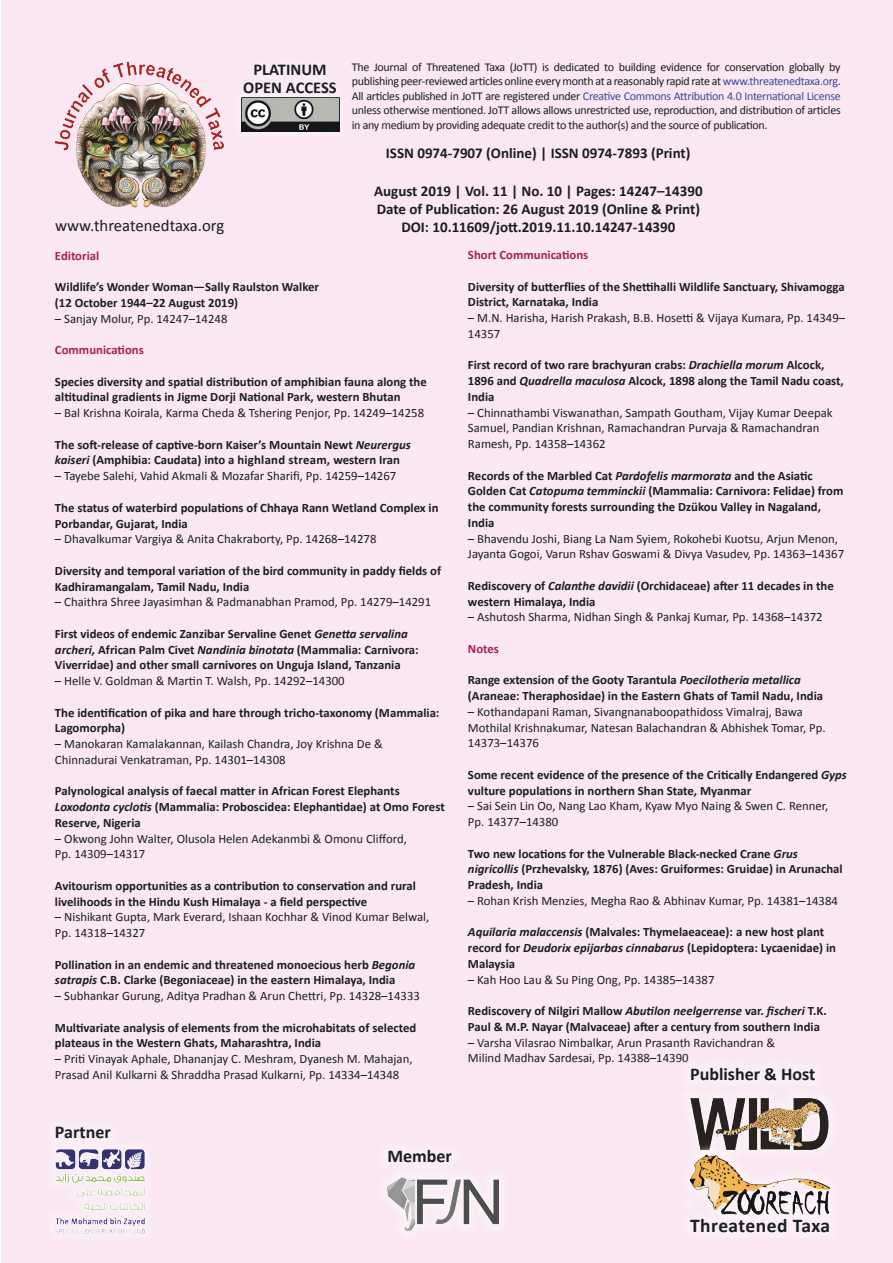
<style>
.page{position:relative;width:893px;height:1263px;background:#fff}
.page>*{position:absolute;margin:0;border:0;box-sizing:border-box;transform-origin:0 0}
.t1{font:19.5px "Calibri Bold 2";letter-spacing:.02em;color:#1d1e1f}
.t2{font:700 18px "Calibri";color:#1d1e1f}
.t3{font:16.65px "Calibri";color:#1d1e1f}
.t4{font:700 16.5px/18px "Calibri";color:#1d1e1f;text-align:center}
.t5{font:700 15px/18px "Calibri";color:#1d1e1f}
.t6{font:700 12.75px/15.8px "Calibri";color:#1d1e1f}
.t7{font:12.75px/15.8px "Calibri";color:#1d1e1f}
.t8{font:700 12.75px "Calibri";color:#a5234c}
.t9{font:12px/14.4px "Calibri";letter-spacing:-.025em;color:#1d1e1f;text-align:justify}
.s1{color:#3d4999}
.s2{font-style:italic}
.s3{font-family:"Calibri Bold Italic 2";font-weight:400}
</style>
<div class="page">
<div style="left:1px;top:0;width:891px;height:1263px;background:#fae7f2"></div>
<img style="left:55px;top:1149px;width:90px;height:84px">
<div style="left:46px;top:1116px;width:75px;height:32px;background:#fbedf5"></div>
<img style="left:387px;top:1177px;width:111px;height:54px">
<div style="left:378px;top:1140px;width:84px;height:33px;background:#fbecf4"></div>
<img style="left:690px;top:1098px;width:139px;height:46px">
<svg style="left:699px;top:1144px;width:132px;height:45px"></svg>
<img style="left:690px;top:1154px;width:140px;height:55px">
<div style="left:680px;top:1209px;width:159px;height:33px;background:#fbeef6"></div>
<div style="left:681px;top:1058px;width:144px;height:32px;background:#fbecf5"></div>
<img style="left:55px;top:62px;width:168px;height:145px">
<img style="left:241px;top:102px;width:99px;height:30px">
<div style="left:235px;top:54px;width:110px;height:48px;background:#fff;opacity:.75"></div>
<p class="t4" style="left:243px;top:60px;width:95px">PLATINUM<br>OPEN ACCESS</p>
<p class="t9" style="left:352px;top:60px;width:490px">The Journal of Threatened Taxa (JoTT) is dedicated to building evidence for conservation globally by publishing peer-reviewed articles online every month at a reasonably rapid rate at <span class="s1">www.threatenedtaxa.org</span>.<br>All articles published in JoTT are registered under <span class="s1">Creative Commons Attribution 4.0 International License </span>unless otherwise mentioned. JoTT allows allows unrestricted use, reproduction, and distribution of articles in any medium by providing adequate credit to the author(s) and the source of publication.</p>
<p class="t5" style="left:386px;top:144px;width:306px">ISSN 0974-7907 (Online) | ISSN 0974-7893 (Print)</p>
<p class="t5" style="left:374px;top:182px;width:330px">August 2019 | Vol. 11 | No. 10 | Pages: 14247–14390<br>Date of Publication: 26 August 2019 (Online &amp; Print)</p>
<h3 class="t3" style="left:55px;top:215px;width:171px">www.threatenedtaxa.org</h3>
<p class="t5" style="left:401px;top:218px;width:276px">DOI: 10.11609/jott.2019.11.10.14247-14390</p>
<p class="t8" style="left:55px;top:247px;width:46px">Editorial</p>
<p class="t6" style="left:55px;top:279px;width:266px">Wildlife’s Wonder Woman—Sally Raulston Walker (12 October 1944–22 August 2019)</p>
<p class="t7" style="left:55px;top:311px;width:174px">– Sanjay Molur, Pp. 14247–14248</p>
<p class="t8" style="left:55px;top:342px;width:90px">Communications</p>
<p class="t6" style="left:55px;top:374px;width:373px">Species diversity and spatial distribution of amphibian fauna along the altitudinal gradients in Jigme Dorji National Park, western Bhutan</p>
<p class="t7" style="left:55px;top:405px;width:371px">– Bal Krishna Koirala, Karma Cheda &amp; Tshering Penjor, Pp. 14249–14258</p>
<p class="t6" style="left:55px;top:437px;width:357px">The soft-release of captive-born Kaiser’s Mountain Newt <span class="s2">Neurergus kaiseri</span> (Amphibia: Caudata) into a highland stream, western Iran</p>
<p class="t7" style="left:55px;top:468px;width:343px">– Tayebe Salehi, Vahid Akmali &amp; Mozafar Sharifi, Pp. 14259–14267</p>
<p class="t6" style="left:55px;top:500px;width:385px">The status of waterbird populations of Chhaya Rann Wetland Complex in<br>Porbandar, Gujarat, India</p>
<p class="t7" style="left:55px;top:531px;width:323px">– Dhavalkumar Vargiya &amp; Anita Chakraborty, Pp. 14268–14278</p>
<p class="t6" style="left:55px;top:563px;width:388px">Diversity and temporal variation of the bird community in paddy fields of<br>Kadhiramangalam, Tamil Nadu, India</p>
<p class="t7" style="left:55px;top:594px;width:378px">– Chaithra Shree Jayasimhan &amp; Padmanabhan Pramod, Pp. 14279–14291</p>
<p class="t6" style="left:55px;top:626px;width:365px">First videos of endemic Zanzibar Servaline Genet <span class="s2">Genetta servalina </span><span class="s3">archeri,</span> African Palm Civet <span class="s2">Nandinia binotata</span> (Mammalia: Carnivora:<br>Viverridae) and other small carnivores on Unguja Island, Tanzania</p>
<p class="t7" style="left:55px;top:673px;width:291px">– Helle V. Goldman &amp; Martin T. Walsh, Pp. 14292–14300</p>
<p class="t6" style="left:55px;top:704px;width:386px">The identification of pika and hare through tricho-taxonomy (Mammalia:<br>Lagomorpha)</p>
<p class="t7" style="left:55px;top:736px;width:329px">– Manokaran Kamalakannan, Kailash Chandra, Joy Krishna De &amp;<br>Chinnadurai Venkatraman, Pp. 14301–14308</p>
<p class="t6" style="left:55px;top:783px;width:391px">Palynological analysis of faecal matter in African Forest Elephants<br><span class="s2">Loxodonta cyclotis</span> (Mammalia: Proboscidea: Elephantidae) at Omo Forest<br>Reserve, Nigeria</p>
<p class="t7" style="left:55px;top:830px;width:353px">– Okwong John Walter, Olusola Helen Adekanmbi &amp; Omonu Clifford,<br>Pp. 14309–14317</p>
<p class="t6" style="left:55px;top:878px;width:362px">Avitourism opportunities as a contribution to conservation and rural livelihoods in the Hindu Kush Himalaya - a field perspective</p>
<p class="t7" style="left:55px;top:909px;width:376px">– Nishikant Gupta, Mark Everard, Ishaan Kochhar &amp; Vinod Kumar Belwal,<br>Pp. 14318–14327</p>
<p class="t6" style="left:55px;top:956px;width:362px">Pollination in an endemic and threatened monoecious herb <span class="s2">Begonia satrapis</span> C.B. Clarke (Begoniaceae) in the eastern Himalaya, India</p>
<p class="t7" style="left:55px;top:988px;width:366px">– Subhankar Gurung, Aditya Pradhan &amp; Arun Chettri, Pp. 14328–14333</p>
<p class="t6" style="left:55px;top:1019px;width:363px">Multivariate analysis of elements from the microhabitats of selected plateaus in the Western Ghats, Maharashtra, India</p>
<p class="t7" style="left:55px;top:1051px;width:359px">– Priti Vinayak Aphale, Dhananjay C. Meshram, Dyanesh M. Mahajan,<br>Prasad Anil Kulkarni &amp; Shraddha Prasad Kulkarni, Pp. 14334–14348</p>
<p class="t8" style="left:468px;top:247px;width:122px">Short Communications</p>
<p class="t6" style="left:468px;top:279px;width:378px">Diversity of butterflies of the Shettihalli Wildlife Sanctuary, Shivamogga<br>District, Karnataka, India</p>
<p class="t7" style="left:468px;top:310px;width:379px">– M.N. Harisha, Harish Prakash, B.B. Hosetti &amp; Vijaya Kumara, Pp. 14349–<br>14357</p>
<p class="t6" style="left:468px;top:357px;width:377px">First record of two rare brachyuran crabs: <span class="s2">Drachiella morum</span> Alcock,<br>1896 and <span class="s2">Quadrella maculosa</span> Alcock, 1898 along the Tamil Nadu coast,<br>India</p>
<p class="t7" style="left:468px;top:405px;width:366px">– Chinnathambi Viswanathan, Sampath Goutham, Vijay Kumar Deepak<br>Samuel, Pandian Krishnan, Ramachandran Purvaja &amp; Ramachandran<br>Ramesh, Pp. 14358–14362</p>
<p class="t6" style="left:468px;top:468px;width:377px">Records of the Marbled Cat <span class="s2">Pardofelis marmorata</span> and the Asiatic Golden Cat <span class="s2">Catopuma temminckii</span> (Mammalia: Carnivora: Felidae) from the community forests surrounding the Dzükou Valley in Nagaland, India</p>
<p class="t7" style="left:468px;top:531px;width:378px">– Bhavendu Joshi, Biang La Nam Syiem, Rokohebi Kuotsu, Arjun Menon,<br>Jayanta Gogoi, Varun Rshav Goswami &amp; Divya Vasudev, Pp. 14363–14367</p>
<p class="t6" style="left:468px;top:578px;width:367px">Rediscovery of <span class="s2">Calanthe davidii</span> (Orchidaceae) after 11 decades in the western Himalaya, India</p>
<p class="t7" style="left:468px;top:609px;width:356px">– Ashutosh Sharma, Nidhan Singh &amp; Pankaj Kumar, Pp. 14368–14372</p>
<p class="t8" style="left:468px;top:641px;width:33px">Notes</p>
<p class="t6" style="left:468px;top:672px;width:357px">Range extension of the Gooty Tarantula <span class="s2">Poecilotheria metallica </span>(Araneae: Theraphosidae) in the Eastern Ghats of Tamil Nadu, India</p>
<p class="t7" style="left:468px;top:704px;width:359px">– Kothandapani Raman, Sivangnanaboopathidoss Vimalraj, Bawa<br>Mothilal Krishnakumar, Natesan Balachandran &amp; Abhishek Tomar, Pp.<br>14373–14376</p>
<p class="t6" style="left:468px;top:767px;width:380px">Some recent evidence of the presence of the Critically Endangered <span class="s2">Gyps </span>vulture populations in northern Shan State, Myanmar</p>
<p class="t7" style="left:468px;top:798px;width:362px">– Sai Sein Lin Oo, Nang Lao Kham, Kyaw Myo Naing &amp; Swen C. Renner,<br>Pp. 14377–14380</p>
<p class="t6" style="left:468px;top:846px;width:376px">Two new locations for the Vulnerable Black-necked Crane <span class="s2">Grus nigricollis</span> (Przhevalsky, 1876) (Aves: Gruiformes: Gruidae) in Arunachal<br>Pradesh, India</p>
<p class="t7" style="left:468px;top:893px;width:371px">– Rohan Krish Menzies, Megha Rao &amp; Abhinav Kumar, Pp. 14381–14384</p>
<p class="t6" style="left:468px;top:924px;width:370px"><span class="s2">Aquilaria malaccensis</span> (Malvales: Thymelaeaceae): a new host plant record for <span class="s2">Deudorix epijarbas cinnabarus</span> (Lepidoptera: Lycaenidae) in<br>Malaysia</p>
<p class="t7" style="left:468px;top:972px;width:248px">– Kah Hoo Lau &amp; Su Ping Ong, Pp. 14385–14387</p>
<p class="t6" style="left:468px;top:1003px;width:360px">Rediscovery of Nilgiri Mallow <span class="s2">Abutilon neelgerrense</span> var. <span class="s2">fischeri</span> T.K.<br>Paul &amp; M.P. Nayar (Malvaceae) after a century from southern India</p>
<p class="t7" style="left:468px;top:1035px;width:309px">– Varsha Vilasrao Nimbalkar, Arun Prasanth Ravichandran &amp;<br>Milind Madhav Sardesai, Pp. 14388–14390</p>
<h2 class="t2" style="left:690px;top:1062px;width:127px">Publisher &amp; Host</h2>
<h2 class="t2" style="left:55px;top:1120px;width:57px">Partner</h2>
<h2 class="t2" style="left:387px;top:1145px;width:66px">Member</h2>
<h1 class="t1" style="left:690px;top:1213px;width:142px">Threatened Taxa</h1>
</div>
